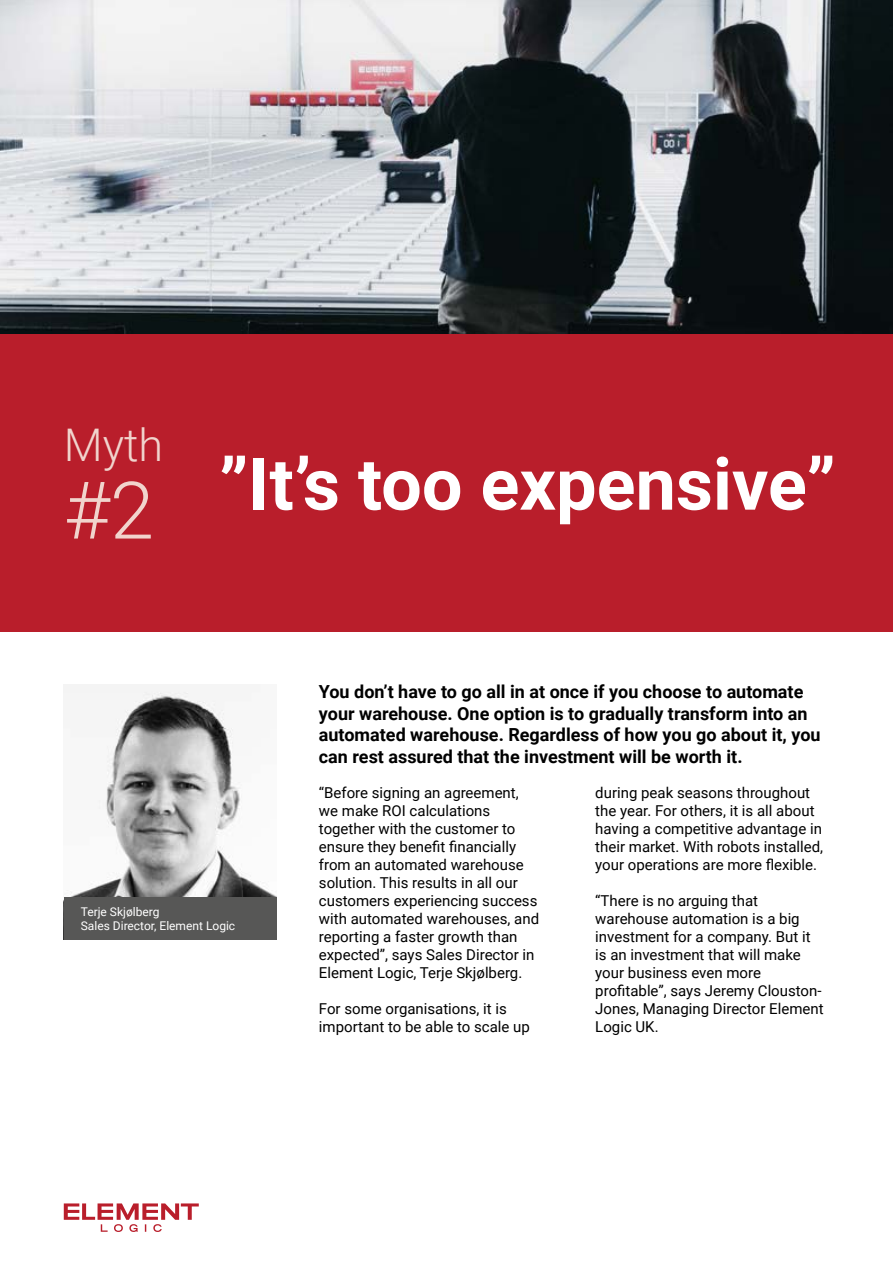
<style>
.page{position:relative;width:893px;height:1263px;background:#fff}
.page>*{position:absolute;margin:0;border:0;box-sizing:border-box;transform-origin:0 0}
.t1{font:700 72px "Roboto";color:#fff}
.t2{font:300 45px "Roboto";color:#f1d4cd}
.t3{font:700 18px/21.6px "Roboto";color:#000}
.t4{font:15px/18px "Roboto";color:#000}
.t5{font:12px/14.4px "Roboto";color:#fff}
.s1{font-weight:300;font-size:79.5px;color:#f1d4cd}
</style>
<div class="page">
<svg style="left:64px;top:1203px;width:135px;height:29px"></svg>
<img style="left:0;top:0;width:893px;height:334px">
<div style="left:0;top:334px;width:893px;height:297px;background:#b91e2b"></div>
<img style="left:64px;top:685px;width:212px;height:212px">
<div style="left:64px;top:897px;width:212px;height:43px;background:#575756"></div>
<h2 class="t2" style="left:64px;top:413px;width:101px">Myth</h2>
<h1 class="t1" style="left:64px;top:434px;width:773px"><span class="s1">#2</span> ”It’s too expensive”</h1>
<p class="t5" style="left:81px;top:904px;width:156px">Terje Skjølberg<br>Sales Director, Element Logic</p>
<p class="t3" style="left:319px;top:680px;width:503px">You don’t have to go all in at once if you choose to automate your warehouse. One option is to gradually transform into an automated warehouse. Regardless of how you go about it, you can rest assured that the investment will be worth it.</p>
<p class="t4" style="left:319px;top:783px;width:222px">“Before signing an agreement, we make ROI calculations together with the customer to ensure they benefit financially from an automated warehouse solution. This results in all our customers experiencing success with automated warehouses, and reporting a faster growth than expected”, says Sales Director in<br>Element Logic, Terje Skjølberg.</p>
<p class="t4" style="left:319px;top:999px;width:212px">For some organisations, it is important to be able to scale up</p>
<p class="t4" style="left:595px;top:783px;width:229px">during peak seasons throughout the year. For others, it is all about having a competitive advantage in their market. With robots installed, your operations are more flexible.</p>
<p class="t4" style="left:595px;top:891px;width:230px">“There is no arguing that warehouse automation is a big investment for a company. But it is an investment that will make your business even more profitable”, says Jeremy Clouston-<br>Jones, Managing Director Element<br>Logic UK.</p>
</div>
